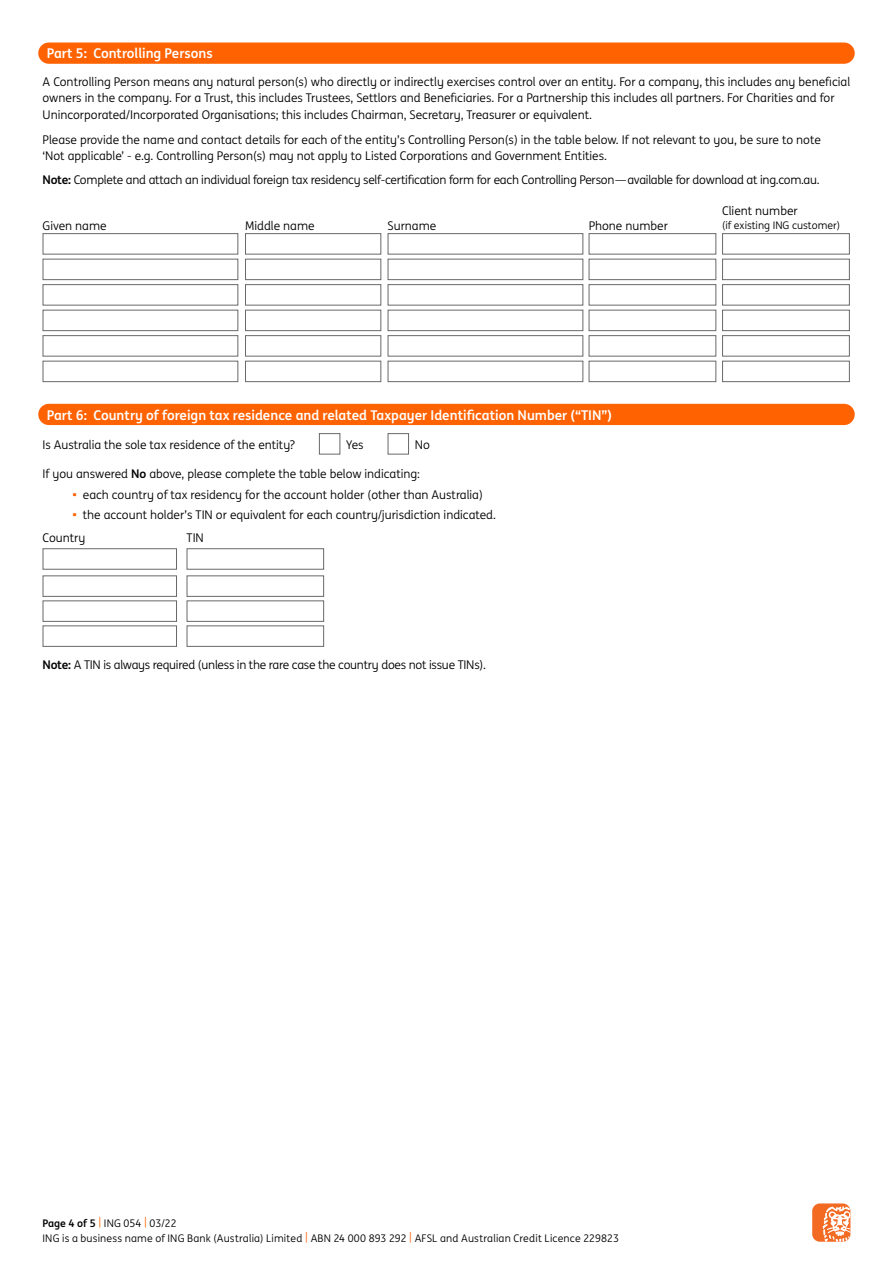
<style>
.page{position:relative;width:893px;height:1263px;background:#fff}
.page>*{position:absolute;margin:0;border:0;box-sizing:border-box;transform-origin:0 0}
.t1{font:700 13.5px "ING Me";color:#fff}
.t2{font:12px/16.5px "ING Me";color:#000}
.t3{font:12px "ING Me";letter-spacing:-.02em;color:#000}
.t4{font:10.5px/15px "ING Me";letter-spacing:.015em;color:#000}
.s1{font-weight:700}
.s2{font-weight:700;color:#ff6200}
.s3{color:#ff6200}
</style>
<div class="page">
<div style="left:812px;top:1203px;width:38px;height:39px;background:#f36a22;border-radius:8px"></div>
<svg style="left:823px;top:1206px;width:27px;height:36px"></svg>
<div style="left:38px;top:43px;width:817px;height:21px;background:#ff6200;border-radius:11px"></div>
<div style="left:43px;top:233px;width:195px;height:21px;border:1px solid #696969"></div>
<div style="left:245px;top:233px;width:136px;height:21px;border:1px solid #696969"></div>
<div style="left:388px;top:233px;width:195px;height:21px;border:1px solid #696969"></div>
<div style="left:589px;top:233px;width:127px;height:21px;border:1px solid #696969"></div>
<div style="left:722px;top:233px;width:128px;height:21px;border:1px solid #696969"></div>
<div style="left:43px;top:259px;width:195px;height:21px;border:1px solid #696969"></div>
<div style="left:245px;top:259px;width:136px;height:21px;border:1px solid #696969"></div>
<div style="left:388px;top:259px;width:195px;height:21px;border:1px solid #696969"></div>
<div style="left:589px;top:259px;width:127px;height:21px;border:1px solid #696969"></div>
<div style="left:722px;top:259px;width:128px;height:21px;border:1px solid #696969"></div>
<div style="left:43px;top:284px;width:195px;height:21px;border:1px solid #696969"></div>
<div style="left:245px;top:284px;width:136px;height:21px;border:1px solid #696969"></div>
<div style="left:388px;top:284px;width:195px;height:21px;border:1px solid #696969"></div>
<div style="left:589px;top:284px;width:127px;height:21px;border:1px solid #696969"></div>
<div style="left:722px;top:284px;width:128px;height:21px;border:1px solid #696969"></div>
<div style="left:43px;top:310px;width:195px;height:21px;border:1px solid #696969"></div>
<div style="left:245px;top:310px;width:136px;height:21px;border:1px solid #696969"></div>
<div style="left:388px;top:310px;width:195px;height:21px;border:1px solid #696969"></div>
<div style="left:589px;top:310px;width:127px;height:21px;border:1px solid #696969"></div>
<div style="left:722px;top:310px;width:128px;height:21px;border:1px solid #696969"></div>
<div style="left:43px;top:335px;width:195px;height:21px;border:1px solid #696969"></div>
<div style="left:245px;top:335px;width:136px;height:21px;border:1px solid #696969"></div>
<div style="left:388px;top:335px;width:195px;height:21px;border:1px solid #696969"></div>
<div style="left:589px;top:335px;width:127px;height:21px;border:1px solid #696969"></div>
<div style="left:722px;top:335px;width:128px;height:21px;border:1px solid #696969"></div>
<div style="left:43px;top:361px;width:195px;height:21px;border:1px solid #696969"></div>
<div style="left:245px;top:361px;width:136px;height:21px;border:1px solid #696969"></div>
<div style="left:388px;top:361px;width:195px;height:21px;border:1px solid #696969"></div>
<div style="left:589px;top:361px;width:127px;height:21px;border:1px solid #696969"></div>
<div style="left:722px;top:361px;width:128px;height:21px;border:1px solid #696969"></div>
<div style="left:319px;top:433px;width:21px;height:21px;background:#fff;border:1px solid #696969"></div>
<div style="left:388px;top:433px;width:21px;height:21px;background:#fff;border:1px solid #696969"></div>
<div style="left:38px;top:404px;width:817px;height:21px;background:#ff6200;border-radius:11px"></div>
<div style="left:43px;top:548px;width:134px;height:22px;border:1px solid #696969"></div>
<div style="left:187px;top:548px;width:137px;height:22px;border:1px solid #696969"></div>
<div style="left:43px;top:575px;width:134px;height:22px;border:1px solid #696969"></div>
<div style="left:187px;top:575px;width:137px;height:22px;border:1px solid #696969"></div>
<div style="left:43px;top:600px;width:134px;height:22px;border:1px solid #696969"></div>
<div style="left:187px;top:600px;width:137px;height:22px;border:1px solid #696969"></div>
<div style="left:43px;top:625px;width:134px;height:22px;border:1px solid #696969"></div>
<div style="left:187px;top:625px;width:137px;height:22px;border:1px solid #696969"></div>
<p class="t1" style="left:47px;top:43px;width:168px">Part 5: Controlling Persons</p>
<p class="t2" style="left:43px;top:73px;width:809px">A Controlling Person means any natural person(s) who directly or indirectly exercises control over an entity. For a company, this includes any beneficial owners in the company. For a Trust, this includes Trustees, Settlors and Beneficiaries. For a Partnership this includes all partners. For Charities and for<br>Unincorporated/Incorporated Organisations; this includes Chairman, Secretary, Treasurer or equivalent.</p>
<p class="t2" style="left:43px;top:131px;width:780px">Please provide the name and contact details for each of the entity’s Controlling Person(s) in the table below. If not relevant to you, be sure to note ‘Not applicable’ - e.g. Controlling Person(s) may not apply to Listed Corporations and Government Entities.</p>
<p class="t3" style="left:43px;top:171px;width:779px"><span class="s1">Note:</span> Complete and attach an individual foreign tax residency self-certification form for each Controlling Person—available for download at ing.com.au.</p>
<p class="t2" style="left:43px;top:217px;width:66px">Given name</p>
<p class="t2" style="left:245px;top:217px;width:71px">Middle name</p>
<p class="t2" style="left:388px;top:217px;width:50px">Surname</p>
<p class="t2" style="left:589px;top:217px;width:81px">Phone number</p>
<p class="t2" style="left:722px;top:202px;width:77px">Client number</p>
<p class="t4" style="left:722px;top:217px;width:119px">(if existing ING customer)</p>
<p class="t1" style="left:47px;top:404px;width:567px">Part 6: Country of foreign tax residence and related Taxpayer Identification Number (“TIN”)</p>
<p class="t2" style="left:43px;top:435px;width:254px">Is Australia the sole tax residence of the entity?</p>
<p class="t2" style="left:346px;top:435px;width:19px">Yes</p>
<p class="t2" style="left:415px;top:435px;width:17px">No</p>
<p class="t2" style="left:43px;top:465px;width:379px">If you answered <span class="s1">No</span> above, please complete the table below indicating:</p>
<p class="t2" style="left:72px;top:485px;width:412px"><span class="s2">•</span> each country of tax residency for the account holder (other than Australia)</p>
<p class="t2" style="left:72px;top:506px;width:425px"><span class="s2">•</span> the account holder’s TIN or equivalent for each country/jurisdiction indicated.</p>
<p class="t2" style="left:43px;top:529px;width:44px">Country</p>
<p class="t2" style="left:187px;top:529px;width:19px">TIN</p>
<p class="t3" style="left:43px;top:656px;width:445px"><span class="s1">Note:</span> A TIN is always required (unless in the rare case the country does not issue TINs).</p>
<p class="t4" style="left:43px;top:1215px;width:578px"><span class="s1">Page 4 of 5</span> <span class="s3">|</span> ING 054 <span class="s3">|</span> 03/22<br>ING is a business name of ING Bank (Australia) Limited <span class="s3">|</span> ABN 24 000 893 292 <span class="s3">|</span> AFSL and Australian Credit Licence 229823</p>
</div>
